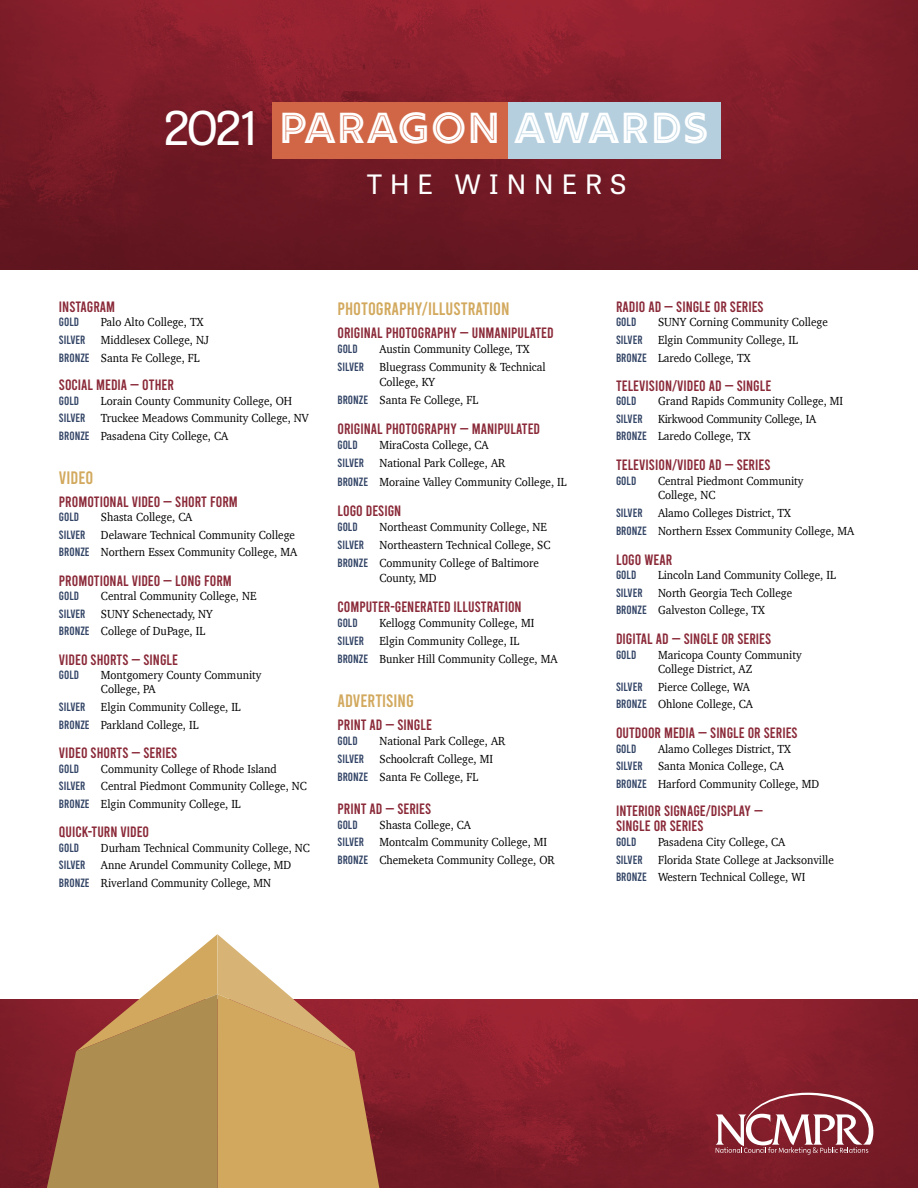
<style>
.page{position:relative;width:918px;height:1188px;background:#fff}
.page>*{position:absolute;margin:0;border:0;box-sizing:border-box;transform-origin:0 0}
.t1{font:48px "Rig Bold Inline Solo";color:#fff}
.t2{font:26.55px "Tablet Gothic Wide";letter-spacing:.3em;color:#fff}
.t3{font:18px "Bebas";color:#d2a95e}
.t4{font:15px/15px "Bebas";color:#8a2938}
.t5{font:12px/14.4px "Charter";color:#000;scale:.93 1}
.t6{font:12px "Bebas";color:#334566}
.s1{font-family:"Tablet Gothic Wide";font-size:46.2px}
.s2{font-family:"Bebas";color:#334566}
</style>
<div class="page">
<img style="left:0;top:0;width:917px;height:270px">
<img style="left:379px;top:999px;width:337px;height:189px">
<div style="left:273px;top:102px;width:448px;height:56px;background:#d16647"></div>
<div style="left:508px;top:102px;width:213px;height:56px;background:#b5cfde"></div>
<svg style="left:0;top:934px;width:379px;height:254px"></svg>
<hr style="left:917px;top:0;width:1px;height:270px;background:#b02938">
<svg style="left:716px;top:999px;width:202px;height:189px;background:#882b37"></svg>
<p class="t1" style="left:163px;top:102px;width:547px"><span class="s1">2021</span> PARAGON AWARDS</p>
<p class="t2" style="left:367px;top:166px;width:261px">THE WINNERS</p>
<p class="t4" style="left:59px;top:299px;width:58px">INSTAGRAM</p>
<p class="t6" style="left:59px;top:316px;width:11px">GOLD</p>
<p class="t5" style="left:101px;top:315px;width:112px">Palo Alto College, TX</p>
<p class="t6" style="left:59px;top:334px;width:23px">SILVER</p>
<p class="t5" style="left:101px;top:333px;width:118px">Middlesex College, NJ</p>
<p class="t5" style="left:59px;top:350px;width:153px"><span class="s2">BRONZE</span> Santa Fe College, FL</p>
<p class="t4" style="left:59px;top:377px;width:116px">SOCIAL MEDIA — OTHER</p>
<p class="t6" style="left:59px;top:394px;width:11px">GOLD</p>
<p class="t5" style="left:101px;top:393px;width:207px">Lorain County Community College, OH</p>
<p class="t6" style="left:59px;top:412px;width:23px">SILVER</p>
<p class="t5" style="left:101px;top:411px;width:225px">Truckee Meadows Community College, NV</p>
<p class="t5" style="left:59px;top:429px;width:183px"><span class="s2">BRONZE</span> Pasadena City College, CA</p>
<p class="t3" style="left:59px;top:469px;width:36px">VIDEO</p>
<p class="t4" style="left:59px;top:494px;width:180px">PROMOTIONAL VIDEO — SHORT FORM</p>
<p class="t6" style="left:59px;top:511px;width:11px">GOLD</p>
<p class="t5" style="left:101px;top:509px;width:100px">Shasta College, CA</p>
<p class="t6" style="left:59px;top:528px;width:23px">SILVER</p>
<p class="t5" style="left:101px;top:527px;width:210px">Delaware Technical Community College</p>
<p class="t5" style="left:59px;top:545px;width:258px"><span class="s2">BRONZE</span> Northern Essex Community College, MA</p>
<p class="t4" style="left:59px;top:573px;width:174px">PROMOTIONAL VIDEO — LONG FORM</p>
<p class="t6" style="left:59px;top:590px;width:11px">GOLD</p>
<p class="t5" style="left:101px;top:589px;width:169px">Central Community College, NE</p>
<p class="t6" style="left:59px;top:607px;width:23px">SILVER</p>
<p class="t5" style="left:101px;top:606px;width:122px">SUNY Schenectady, NY</p>
<p class="t5" style="left:59px;top:624px;width:159px"><span class="s2">BRONZE</span> College of DuPage, IL</p>
<p class="t4" style="left:59px;top:652px;width:121px">VIDEO SHORTS — SINGLE</p>
<p class="t6" style="left:59px;top:669px;width:11px">GOLD</p>
<p class="t5" style="left:101px;top:668px;width:174px">Montgomery County Community<br>College, PA</p>
<p class="t6" style="left:59px;top:701px;width:23px">SILVER</p>
<p class="t5" style="left:101px;top:700px;width:152px">Elgin Community College, IL</p>
<p class="t5" style="left:59px;top:717px;width:152px"><span class="s2">BRONZE</span> Parkland College, IL</p>
<p class="t4" style="left:59px;top:745px;width:120px">VIDEO SHORTS — SERIES</p>
<p class="t6" style="left:59px;top:762px;width:11px">GOLD</p>
<p class="t5" style="left:101px;top:761px;width:191px">Community College of Rhode Island</p>
<p class="t6" style="left:59px;top:780px;width:23px">SILVER</p>
<p class="t5" style="left:101px;top:779px;width:223px">Central Piedmont Community College, NC</p>
<p class="t5" style="left:59px;top:796px;width:197px"><span class="s2">BRON ZE</span> Elgin Community College, IL</p>
<p class="t4" style="left:59px;top:824px;width:92px">QUICK-TURN VIDEO</p>
<p class="t6" style="left:59px;top:841px;width:11px">GOLD</p>
<p class="t5" style="left:101px;top:840px;width:226px">Durham Technical Community College, NC</p>
<p class="t6" style="left:59px;top:859px;width:23px">SILVER</p>
<p class="t5" style="left:101px;top:858px;width:206px">Anne Arundel Community College, MD</p>
<p class="t5" style="left:59px;top:875px;width:230px"><span class="s2">BRON ZE</span> Riverland Community College, MN</p>
<p class="t3" style="left:338px;top:300px;width:174px">PHOTOGRAPHY/ILLUSTRATION</p>
<p class="t4" style="left:338px;top:325px;width:218px">ORIGINAL PHOTOGRAPHY — UNMANIPULATED</p>
<p class="t6" style="left:338px;top:342px;width:11px">GOLD</p>
<p class="t5" style="left:380px;top:341px;width:163px">Austin Community College, TX</p>
<p class="t6" style="left:338px;top:361px;width:23px">SILVER</p>
<p class="t5" style="left:379px;top:359px;width:180px;line-height:15px">Bluegrass Community &amp; Technical<br>College, KY</p>
<p class="t5" style="left:338px;top:393px;width:153px"><span class="s2">BRONZE</span> Santa Fe College, FL</p>
<p class="t4" style="left:338px;top:421px;width:204px">ORIGINAL PHOTOGRAPHY — MANIPULATED</p>
<p class="t6" style="left:338px;top:439px;width:11px">GOLD</p>
<p class="t5" style="left:380px;top:438px;width:119px">MiraCosta College, CA</p>
<p class="t6" style="left:338px;top:457px;width:23px">SILVER</p>
<p class="t5" style="left:380px;top:456px;width:137px">National Park College, AR</p>
<p class="t5" style="left:338px;top:474px;width:248px"><span class="s2">BRON ZE</span> Moraine Valley Community College, IL</p>
<p class="t4" style="left:338px;top:503px;width:65px">LOGO DESIGN</p>
<p class="t6" style="left:338px;top:520px;width:11px">GOLD</p>
<p class="t5" style="left:380px;top:519px;width:182px">Northeast Community College, NE</p>
<p class="t6" style="left:338px;top:539px;width:23px">SILVER</p>
<p class="t5" style="left:380px;top:537px;width:185px">Northeastern Technical College, SC</p>
<p class="t5" style="left:379px;top:555px;width:173px;line-height:15px;text-indent:-42px"><span class="s2">BRON ZE</span> Community College of Baltimore<br>County, MD</p>
<p class="t4" style="left:338px;top:599px;width:186px">COMPUTER-GENERATED ILLUSTRATION</p>
<p class="t6" style="left:338px;top:617px;width:11px">GOLD</p>
<p class="t5" style="left:380px;top:616px;width:168px">Kellogg Community College, MI</p>
<p class="t6" style="left:338px;top:635px;width:23px">SILVER</p>
<p class="t5" style="left:380px;top:634px;width:152px">Elgin Community College, IL</p>
<p class="t5" style="left:338px;top:652px;width:238px"><span class="s2">BRON ZE</span> Bunker Hill Community College, MA</p>
<p class="t3" style="left:338px;top:692px;width:78px">ADVERTISING</p>
<p class="t4" style="left:338px;top:717px;width:96px">PRINT AD — SINGLE</p>
<p class="t6" style="left:338px;top:734px;width:11px">GOLD</p>
<p class="t5" style="left:380px;top:733px;width:137px">National Park College, AR</p>
<p class="t6" style="left:338px;top:753px;width:23px">SILVER</p>
<p class="t5" style="left:380px;top:751px;width:124px">Schoolcraft College, MI</p>
<p class="t5" style="left:338px;top:770px;width:153px"><span class="s2">BRONZE</span> Santa Fe College, FL</p>
<p class="t4" style="left:338px;top:802px;width:95px">PRINT AD — SERIES</p>
<p class="t6" style="left:338px;top:818px;width:11px">GOLD</p>
<p class="t5" style="left:380px;top:817px;width:100px">Shasta College, CA</p>
<p class="t6" style="left:338px;top:836px;width:23px">SILVER</p>
<p class="t5" style="left:380px;top:835px;width:182px">Montcalm Community College, MI</p>
<p class="t5" style="left:338px;top:852px;width:235px"><span class="s2">BRONZE</span> Chemeketa Community College, OR</p>
<p class="t4" style="left:616px;top:299px;width:149px">RADIO AD — SINGLE OR SERIES</p>
<p class="t6" style="left:616px;top:316px;width:11px">GOLD</p>
<p class="t5" style="left:658px;top:315px;width:184px">SUNY Corning Community College</p>
<p class="t6" style="left:616px;top:334px;width:23px">SILVER</p>
<p class="t5" style="left:658px;top:333px;width:152px">Elgin Community College, IL</p>
<p class="t5" style="left:616px;top:351px;width:146px"><span class="s2">BRONZE</span> Laredo College, TX</p>
<p class="t4" style="left:616px;top:378px;width:157px">TELEVISION/VIDEO AD — SINGLE</p>
<p class="t6" style="left:616px;top:395px;width:11px">GOLD</p>
<p class="t5" style="left:658px;top:394px;width:201px">Grand Rapids Community College, MI</p>
<p class="t6" style="left:616px;top:413px;width:23px">SILVER</p>
<p class="t5" style="left:658px;top:411px;width:172px">Kirkwood Community College, IA</p>
<p class="t5" style="left:616px;top:429px;width:146px"><span class="s2">BRONZE</span> Laredo College, TX</p>
<p class="t4" style="left:616px;top:458px;width:156px">TELEVISION/VIDEO AD — SERIES</p>
<p class="t6" style="left:616px;top:475px;width:11px">GOLD</p>
<p class="t5" style="left:658px;top:473px;width:158px">Central Piedmont Community<br>College, NC</p>
<p class="t6" style="left:616px;top:507px;width:23px">SILVER</p>
<p class="t5" style="left:658px;top:505px;width:144px">Alamo Colleges District, TX</p>
<p class="t5" style="left:616px;top:523px;width:258px"><span class="s2">BRONZE</span> Northern Essex Community College, MA</p>
<p class="t4" style="left:616px;top:552px;width:58px">LOGO WEAR</p>
<p class="t6" style="left:616px;top:569px;width:11px">GOLD</p>
<p class="t5" style="left:658px;top:567px;width:193px">Lincoln Land Community College, IL</p>
<p class="t6" style="left:616px;top:586px;width:23px">SILVER</p>
<p class="t5" style="left:658px;top:585px;width:146px">North Georgia Tech College</p>
<p class="t5" style="left:616px;top:603px;width:162px"><span class="s2">BRONZE</span> Galveston College, TX</p>
<p class="t4" style="left:616px;top:631px;width:157px">DIGITAL AD — SINGLE OR SERIES</p>
<p class="t6" style="left:616px;top:648px;width:11px">GOLD</p>
<p class="t5" style="left:658px;top:647px;width:156px">Maricopa County Community<br>College District, AZ</p>
<p class="t6" style="left:616px;top:680px;width:23px">SILVER</p>
<p class="t5" style="left:658px;top:679px;width:100px">Pierce College, WA</p>
<p class="t5" style="left:616px;top:697px;width:149px"><span class="s2">BRONZE</span> Ohlone College, CA</p>
<p class="t4" style="left:616px;top:726px;width:183px">OUTDOOR MEDIA — SINGLE OR SERIES</p>
<p class="t6" style="left:616px;top:742px;width:11px">GOLD</p>
<p class="t5" style="left:658px;top:741px;width:144px">Alamo Colleges District, TX</p>
<p class="t6" style="left:616px;top:760px;width:23px">SILVER</p>
<p class="t5" style="left:658px;top:759px;width:137px">Santa Monica College, CA</p>
<p class="t5" style="left:616px;top:777px;width:220px"><span class="s2">BRONZE</span> Harford Community College, MD</p>
<p class="t4" style="left:616px;top:804px;width:149px">INTERIOR SIGNAGE/DISPLAY —<br>SINGLE OR SERIES</p>
<p class="t6" style="left:616px;top:836px;width:11px">GOLD</p>
<p class="t5" style="left:658px;top:834px;width:138px">Pasadena City College, CA</p>
<p class="t6" style="left:616px;top:853px;width:23px">SILVER</p>
<p class="t5" style="left:658px;top:852px;width:191px">Florida State College at Jacksonville</p>
<p class="t5" style="left:616px;top:870px;width:205px"><span class="s2">BRONZE</span> Western Technical College, WI</p>
</div>
